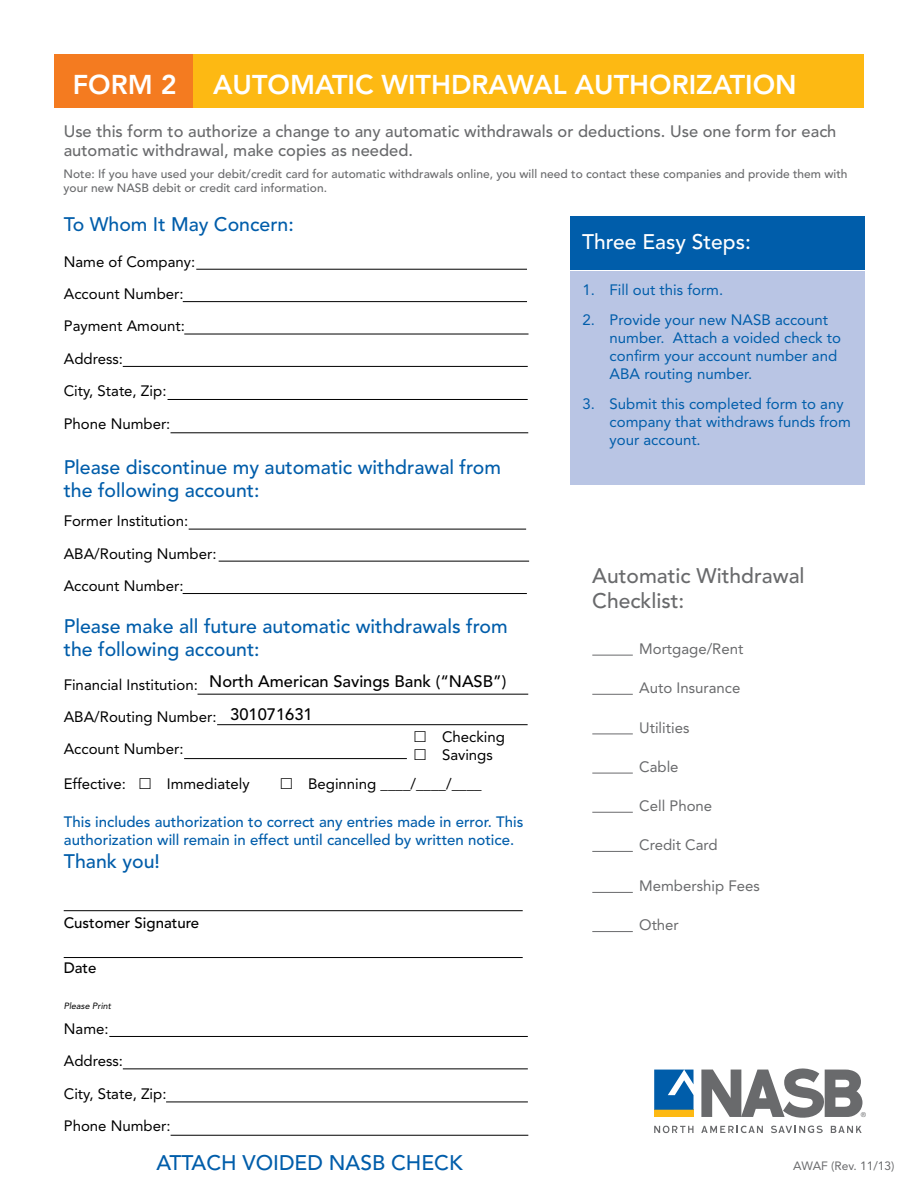
<style>
.page{position:relative;width:918px;height:1188px;background:#fff}
.page>*{position:absolute;margin:0;border:0;box-sizing:border-box;transform-origin:0 0}
.t1{font:800 27px "Avenir LT Std";color:#fff}
.t2{font:500 21px/25.2px "Avenir LT Std";color:#696a6c}
.t3{font:500 21px "Avenir LT Std";color:#005daa}
.t4{font:500 21px "Avenir LT Std";color:#fff}
.t5{font:500 19.5px/23.4px "Avenir LT Std";color:#005daa}
.t6{font:500 16.5px/19.8px "Avenir LT Std";color:#696a6c}
.t7{font:500 16.5px/32.1px "Avenir LT Std";color:#000}
.t8{font:15px/32.4px "Avenir LT Std";color:#000}
.t9{font:15px/18px "Avenir LT Std";color:#005daa}
.t10{font:500 15px/18px "Avenir LT Std";color:#005daa}
.t11{font:15px "Avenir LT Std";color:#696a6c}
.t12{font:500 15px "Avenir LT Std";color:#000}
.t13{font:500 12px/14.4px "Avenir LT Std";color:#696a6c}
.t14{font:12px "Avenir LT Std";color:#696a6c}
.t15{font:italic 9px "Avenir LT Std";color:#000}
.t16{font:6.75px "Avenir LT Std";color:#696a6c}
</style>
<div class="page">
<div style="left:570px;top:216px;width:295px;height:54px;background:#005daa"></div>
<div style="left:570px;top:272px;width:295px;height:213px;background:#b9c5e4"></div>
<div style="left:193px;top:54px;width:671px;height:54px;background:#fdb913"></div>
<div style="left:54px;top:54px;width:139px;height:54px;background:#f47b20"></div>
<hr style="left:592px;top:655px;width:41px;height:1px;background:#696a6c">
<hr style="left:592px;top:694px;width:41px;height:1px;background:#696a6c">
<hr style="left:592px;top:734px;width:41px;height:1px;background:#696a6c">
<hr style="left:592px;top:773px;width:41px;height:1px;background:#696a6c">
<hr style="left:592px;top:812px;width:41px;height:1px;background:#696a6c">
<hr style="left:592px;top:851px;width:41px;height:1px;background:#696a6c">
<hr style="left:592px;top:892px;width:41px;height:1px;background:#696a6c">
<svg style="left:701px;top:1068px;width:162px;height:50px"></svg>
<svg style="left:654px;top:1126px;width:40px;height:7px"></svg>
<svg style="left:701px;top:1126px;width:62px;height:7px"></svg>
<svg style="left:771px;top:1126px;width:52px;height:7px"></svg>
<svg style="left:831px;top:1126px;width:31px;height:7px"></svg>
<div style="left:654px;top:1110px;width:40px;height:7px;background:#fdb913"></div>
<svg style="left:654px;top:1070px;width:40px;height:40px;background:#2c78b7"></svg>
<hr style="left:592px;top:931px;width:41px;height:1px;background:#696a6c">
<hr style="left:196px;top:269px;width:331px;height:1px;background:#000">
<hr style="left:168px;top:399px;width:360px;height:1px;background:#000">
<hr style="left:171px;top:432px;width:357px;height:1px;background:#000">
<hr style="left:183px;top:301px;width:344px;height:1px;background:#000">
<hr style="left:184px;top:334px;width:345px;height:1px;background:#000">
<hr style="left:123px;top:366px;width:405px;height:1px;background:#000">
<hr style="left:219px;top:561px;width:310px;height:1px;background:#000">
<hr style="left:183px;top:593px;width:344px;height:1px;background:#000">
<hr style="left:189px;top:529px;width:337px;height:1px;background:#000">
<hr style="left:217px;top:724px;width:311px;height:1px;background:#000">
<hr style="left:184px;top:758px;width:223px;height:1px;background:#000">
<hr style="left:198px;top:694px;width:330px;height:1px;background:#000">
<hr style="left:64px;top:957px;width:459px;height:1px;background:#000">
<hr style="left:166px;top:1102px;width:362px;height:1px;background:#000">
<hr style="left:171px;top:1135px;width:357px;height:1px;background:#000">
<hr style="left:109px;top:1036px;width:419px;height:1px;background:#000">
<hr style="left:123px;top:1068px;width:405px;height:1px;background:#000">
<hr style="left:64px;top:910px;width:459px;height:1px;background:#000">
<h1 class="t1" style="left:73px;top:69px;width:105px">FORM 2</h1>
<h1 class="t1" style="left:213px;top:69px;width:585px">AUTOMATIC WITHDRAWAL AUTHORIZATION</h1>
<p class="t6" style="left:64px;top:121px;width:774px">Use this form to authorize a change to any automatic withdrawals or deductions. Use one form for each automatic withdrawal, make copies as needed.</p>
<p class="t13" style="left:64px;top:167px;width:786px">Note: If you have used your debit/credit card for automatic withdrawals online, you will need to contact these companies and provide them with your new NASB debit or credit card information.</p>
<h3 class="t5" style="left:64px;top:213px;width:232px">To Whom It May Concern:</h3>
<p class="t8" style="left:64px;top:245px;width:133px">Name of Company:</p>
<p class="t8" style="left:64px;top:278px;width:121px">Account Number:</p>
<p class="t8" style="left:64px;top:310px;width:123px">Payment Amount:<br>Address:</p>
<p class="t8" style="left:64px;top:375px;width:108px">City, State, Zip:<br>Phone Number:</p>
<h3 class="t5" style="left:64px;top:456px;width:439px">Please discontinue my automatic withdrawal from the following account:</h3>
<p class="t8" style="left:64px;top:505px;width:126px">Former Institution:</p>
<p class="t8" style="left:64px;top:537px;width:154px">ABA/Routing Number:</p>
<p class="t8" style="left:64px;top:570px;width:121px">Account Number:</p>
<h3 class="t5" style="left:64px;top:615px;width:445px">Please make all future automatic withdrawals from the following account:</h3>
<p class="t7" style="left:230px;top:666px;width:278px;text-indent:-21px">North American Savings Bank (“NASB”)<br>301071631</p>
<p class="t8" style="left:442px;top:728px;width:65px;line-height:18px">Checking<br>Savings</p>
<p class="t8" style="left:64px;top:668px;width:136px">Financial Institution:</p>
<p class="t8" style="left:64px;top:701px;width:154px">ABA/Routing Number:</p>
<p class="t8" style="left:64px;top:733px;width:121px">Account Number:</p>
<p class="t8" style="left:64px;top:767px;width:64px">Effective:</p>
<p class="t8" style="left:167px;top:767px;width:84px">Immediately</p>
<p class="t8" style="left:308px;top:767px;width:175px">Beginning ____/____/____</p>
<p class="t10" style="left:64px;top:813px;width:461px">This includes authorization to correct any entries made in error. This authorization will remain in effect until cancelled by written notice.</p>
<h3 class="t5" style="left:64px;top:850px;width:98px">Thank you!</h3>
<p class="t12" style="left:64px;top:914px;width:137px">Customer Signature</p>
<p class="t12" style="left:64px;top:959px;width:34px">Date</p>
<p class="t15" style="left:64px;top:1001px;width:49px">Please Print</p>
<p class="t8" style="left:64px;top:1013px;width:61px">Name:<br>Address:</p>
<p class="t8" style="left:64px;top:1077px;width:108px">City, State, Zip:<br>Phone Number:</p>
<h2 class="t3" style="left:157px;top:1150px;width:308px">ATTACH VOIDED NASB CHECK</h2>
<h2 class="t4" style="left:582px;top:229px;width:170px">Three Easy Steps:</h2>
<p class="t9" style="left:583px;top:281px;width:142px">1. Fill out this form.</p>
<p class="t9" style="left:610px;top:311px;width:233px;text-indent:-27px">2. Provide your new NASB account number. Attach a voided check to confirm your account number and<br>ABA routing number.</p>
<p class="t9" style="left:610px;top:395px;width:243px;text-indent:-27px">3. Submit this completed form to any company that withdraws funds from your account.</p>
<h2 class="t2" style="left:592px;top:564px;width:214px">Automatic Withdrawal<br>Checklist:</h2>
<p class="t11" style="left:639px;top:640px;width:106px">Mortgage/Rent</p>
<p class="t11" style="left:639px;top:679px;width:103px">Auto Insurance</p>
<p class="t11" style="left:639px;top:719px;width:52px">Utilities</p>
<p class="t11" style="left:639px;top:758px;width:41px">Cable</p>
<p class="t11" style="left:639px;top:797px;width:75px">Cell Phone</p>
<p class="t11" style="left:639px;top:836px;width:80px">Credit Card</p>
<p class="t11" style="left:639px;top:877px;width:122px">Membership Fees</p>
<p class="t11" style="left:639px;top:916px;width:41px">Other</p>
<p class="t16" style="left:861px;top:1111px;width:7px">®</p>
<p class="t14" style="left:793px;top:1159px;width:103px">AWAF (Rev. 11/13)</p>
</div>
